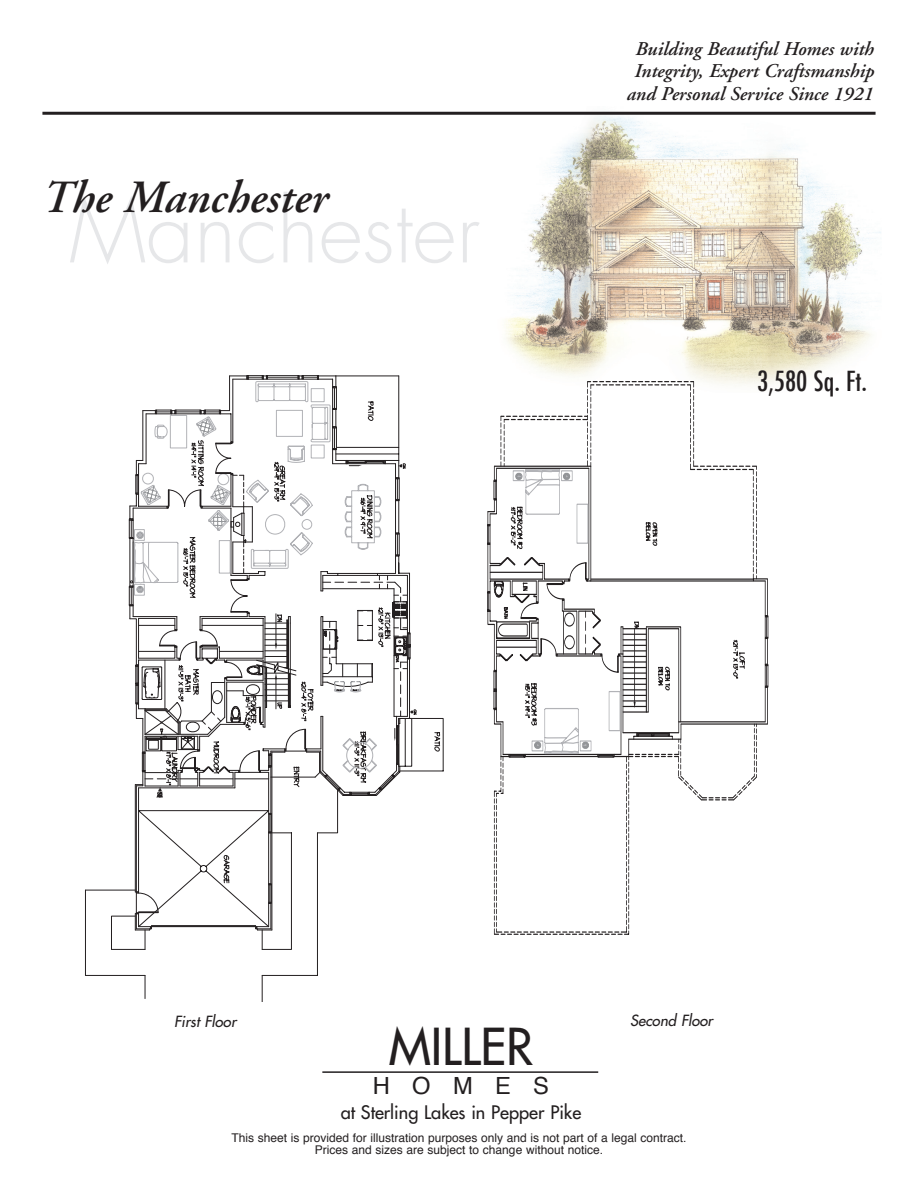
<style>
.page{position:relative;width:918px;height:1188px;background:#fff}
.page>*{position:absolute;margin:0;border:0;box-sizing:border-box;transform-origin:0 0}
.t1{font:300 85.65px "Futura";color:#e6e7e9}
.t2{font:49.5px "Futura";color:#231f20}
.t3{font:italic 600 46.05px "Adobe Garamond";color:#231f20}
.t4{font:500 condensed 27px "Futura";color:#231f20}
.t5{font:23.7px "Helvetica";letter-spacing:.945em;color:#231f20}
.t6{font:italic 600 19.5px/22.5px "Adobe Garamond";color:#231f20;text-align:center}
.t7{font:18.15px "Futura";color:#231f20}
.t8{font:italic 15px "Futura";color:#231f20}
.t9{font:12px/12px "Helvetica";color:#231f20;text-align:center}
</style>
<div class="page">
<img style="left:494px;top:111px;width:387px;height:273px">
<hr style="left:42px;top:112px;width:834px;height:3px;background:#231f20">
<hr style="left:322px;top:1071px;width:276px;height:2px;background:#231f20">
<svg style="left:85px;top:375px;width:318px;height:575px"></svg>
<svg style="left:403px;top:463px;width:41px;height:309px"></svg>
<svg style="left:487px;top:382px;width:281px;height:553px"></svg>
<h3 class="t3" style="left:42px;top:178px;width:287px">The Manchester</h3>
<h1 class="t1" style="left:69px;top:192px;width:412px">Manchester</h1>
<h3 class="t6" style="left:627px;top:39px;width:249px">Building Beautiful Homes with<br>Integrity, Expert Craftsmanship and Personal Service Since 1921</h3>
<h3 class="t4" style="left:757px;top:364px;width:111px">3,580 Sq. Ft.</h3>
<p class="t8" style="left:174px;top:1014px;width:66px">First Floor</p>
<p class="t8" style="left:630px;top:1013px;width:87px">Second Floor</p>
<h2 class="t2" style="left:389px;top:1022px;width:146px">MILLER</h2>
<h3 class="t5" style="left:373px;top:1076px;width:178px">HOMES</h3>
<h3 class="t7" style="left:341px;top:1103px;width:242px">at Sterling Lakes in Pepper Pike</h3>
<p class="t9" style="left:231px;top:1133px;width:457px">This sheet is provided for illustration purposes only and is not part of a legal contract.<br>Prices and sizes are subject to change without notice.</p>
</div>
